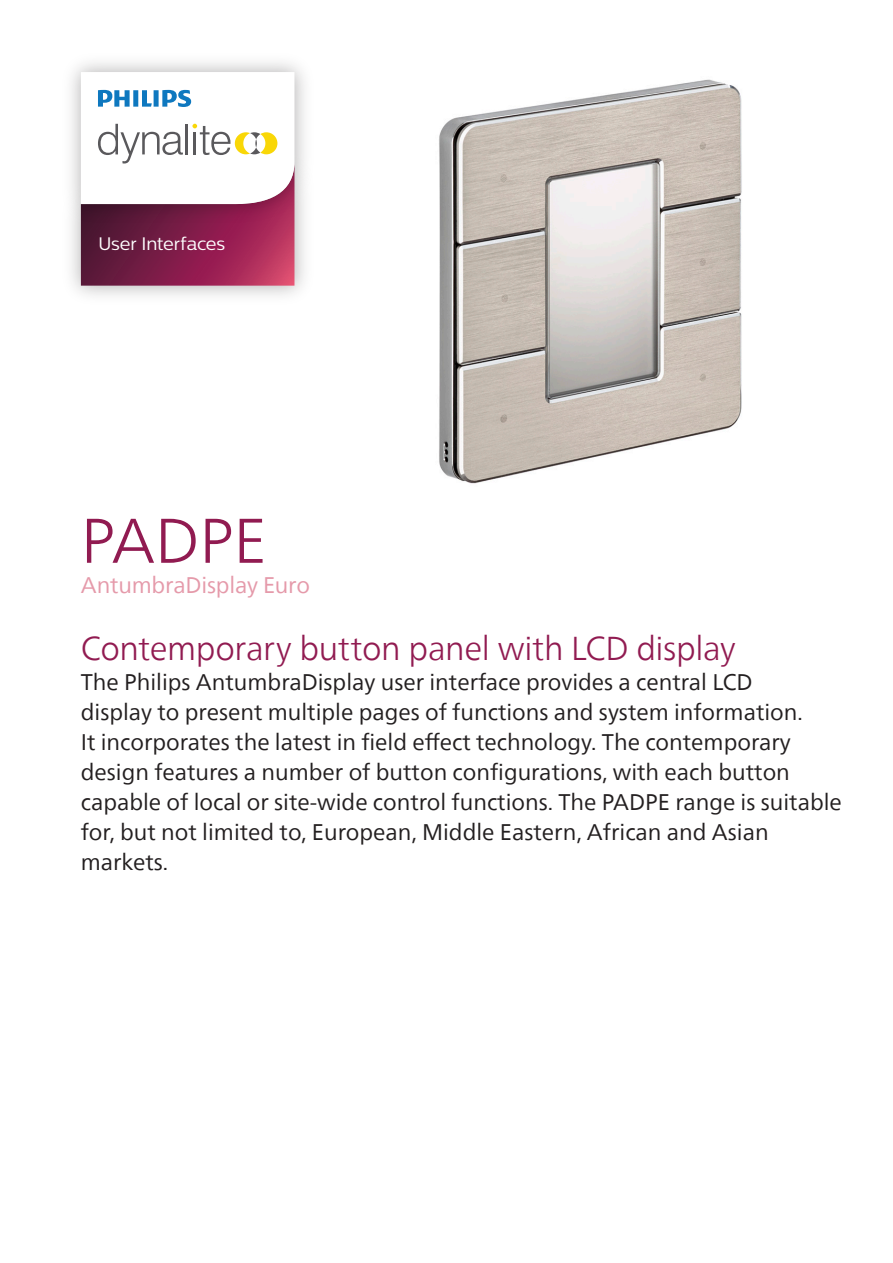
<style>
.page{position:relative;width:893px;height:1263px;background:#fff}
.page>*{position:absolute;margin:0;border:0;box-sizing:border-box;transform-origin:0 0}
.Cover_Product_Name{font:300 63px "Neue Frutiger World";color:#911b51}
.Cover_Wow_Statement{font:300 33px "Neue Frutiger World";letter-spacing:-.01em;color:#911b51}
.Cover_Overview__15pt{font:22.5px/30px "Neue Frutiger World";color:#231f20}
.Cover_Product_Identi{font:22.5px "Neue Frutiger World";letter-spacing:-.01em;color:#e59aaa}
.t1{font:18.15px "Centrale Sans";letter-spacing:-.01em;color:#fff}
</style>
<div class="page">
<img style="left:71px;top:230px;width:234px;height:66px">
<img style="left:71px;top:62px;width:234px;height:168px">
<svg style="left:81px;top:72px;width:213px;height:214px"></svg>
<img style="left:439px;top:79px;width:303px;height:405px">
<p class="t1" style="left:98px;top:233px;width:128px">User Interfaces</p>
<p class="Cover_Product_Name" style="left:81px;top:492px;width:187px">PADPE</p>
<p class="Cover_Product_Identi" style="left:81px;top:567px;width:231px">AntumbraDisplay Euro</p>
<p class="Cover_Wow_Statement" style="left:81px;top:623px;width:656px">Contemporary button panel with LCD display</p>
<p class="Cover_Overview__15pt" style="left:81px;top:667px;width:763px">The Philips AntumbraDisplay user interface provides a central LCD<br>display to present multiple pages of functions and system information.<br>It incorporates the latest in field effect technology. The contemporary design features a number of button configurations, with each button capable of local or site-wide control functions. The PADPE range is suitable for, but not limited to, European, Middle Eastern, African and Asian markets.</p>
</div>
